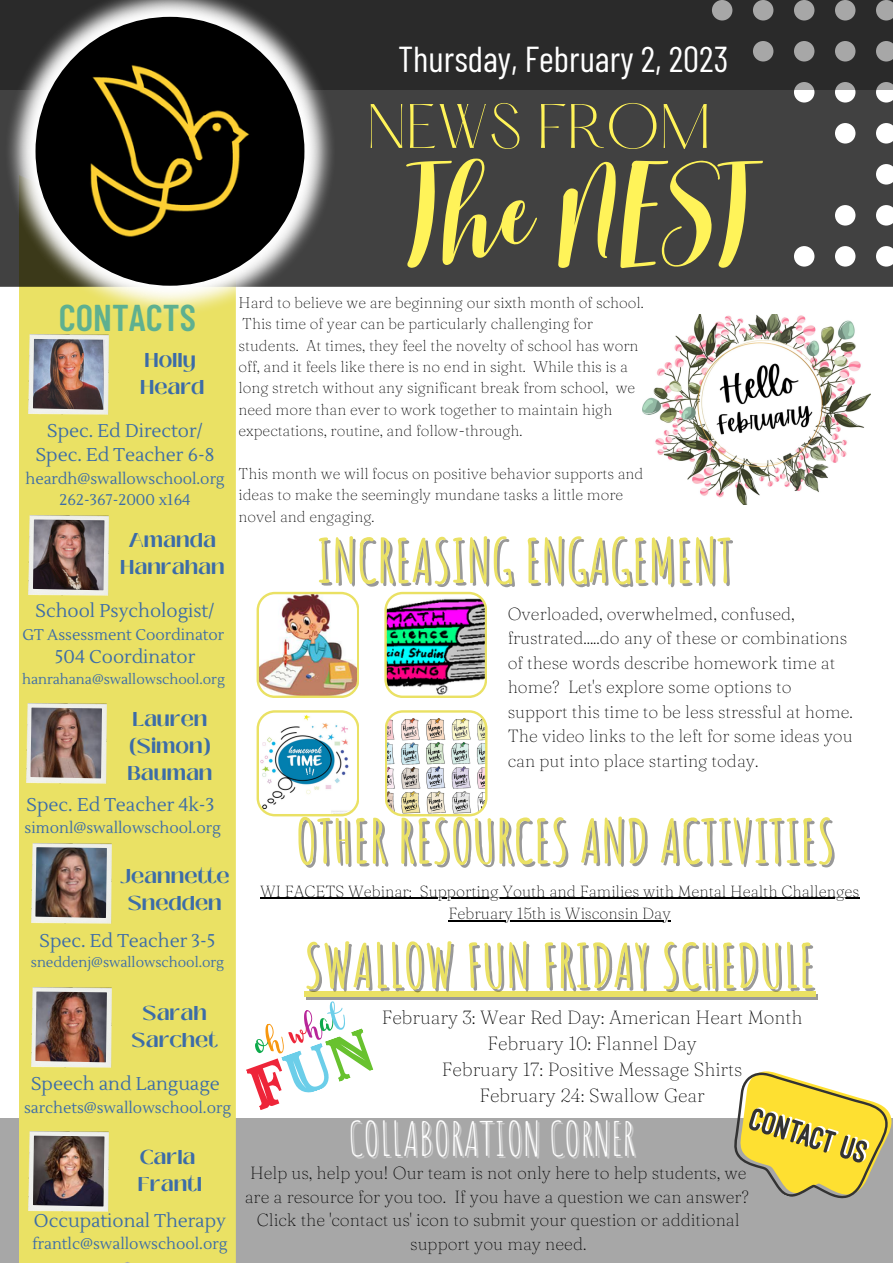
<style>
.page{position:relative;width:893px;height:1264px;background:#fff}
.page>*{position:absolute;margin:0;border:0;box-sizing:border-box;transform-origin:0 0}
.t1{font:300 93.15px "Best";color:#fff359}
.t2{font:700 60.15px "Amatic SC";color:#eae164}
.t3{font:300 54.75px "Hatton";color:#fff359}
.t4{font:45.75px "Amatic SC";color:#fff}
.t5{font:600 37.2px "Barlow Condensed";color:#5eb090}
.t6{font:36px "Barlow Condensed";color:#fff}
.t7{font:700 19.95px/27px "Black Mango";color:#3c6ca8}
.t8{font:100 19.05px/25.8px "Fraunces 9 pt";color:#000;text-align:center}
.t9{font:18.45px/24.8px "Lustria";color:#3c6ca8;text-align:center}
.t10{font:100 17.55px/24.5px "Fraunces 9 pt";color:#000}
.t11{font:100 16.05px "Fraunces 9 pt";color:#000}
.t12{font:100 15.45px/21.3px "Fraunces 9 pt";color:#000}
.t13{font:15.45px/21.3px "Lustria";color:#3c6ca8;text-align:center}
.t14{font:13.95px "Lustria";color:#3c6ca8}
</style>
<div class="page">
<div style="left:0;top:1117px;width:892px;height:145px;background:#a7a7a7"></div>
<div style="left:19px;top:317px;width:216px;height:945px;background:#eae164"></div>
<div style="left:0;top:89px;width:892px;height:198px;background:#414141"></div>
<div style="left:793px;top:82px;width:21px;height:20px;background:#fff;border-radius:50%"></div>
<div style="left:834px;top:82px;width:21px;height:20px;background:#fff;border-radius:50%"></div>
<div style="left:834px;top:123px;width:21px;height:20px;background:#fff;border-radius:50%"></div>
<svg style="left:875px;top:89px;width:17px;height:13px"></svg>
<svg style="left:875px;top:123px;width:17px;height:20px"></svg>
<svg style="left:875px;top:164px;width:17px;height:20px"></svg>
<div style="left:793px;top:246px;width:21px;height:20px;background:#fff;border-radius:50%"></div>
<div style="left:834px;top:205px;width:21px;height:20px;background:#fff;border-radius:50%"></div>
<div style="left:834px;top:246px;width:21px;height:20px;background:#fff;border-radius:50%"></div>
<svg style="left:875px;top:205px;width:17px;height:20px"></svg>
<svg style="left:875px;top:246px;width:17px;height:20px"></svg>
<div style="left:0;top:0;width:892px;height:89px;background:#2a2a2a"></div>
<img style="left:4px;top:0;width:332px;height:317px">
<img style="left:35px;top:17px;width:269px;height:269px;border-radius:50%">
<img style="left:29px;top:335px;width:80px;height:80px">
<img style="left:33px;top:339px;width:71px;height:71px">
<img style="left:26px;top:703px;width:80px;height:80px">
<img style="left:30px;top:707px;width:72px;height:71px">
<img style="left:31px;top:843px;width:80px;height:80px">
<img style="left:35px;top:847px;width:72px;height:71px">
<img style="left:31px;top:987px;width:80px;height:80px">
<img style="left:35px;top:991px;width:72px;height:71px">
<img style="left:29px;top:1131px;width:80px;height:80px">
<img style="left:33px;top:1135px;width:71px;height:71px">
<img style="left:29px;top:515px;width:80px;height:80px">
<img style="left:33px;top:519px;width:71px;height:71px">
<svg style="left:712px;top:1071px;width:180px;height:128px"></svg>
<svg style="left:246px;top:998px;width:131px;height:112px"></svg>
<img style="left:642px;top:314px;width:227px;height:190px">
<img style="left:256px;top:592px;width:103px;height:106px">
<svg style="left:384px;top:592px;width:103px;height:106px;background:#868190"></svg>
<svg style="left:256px;top:710px;width:103px;height:106px"></svg>
<img style="left:385px;top:710px;width:102px;height:106px">
<hr style="left:260px;top:897px;width:152px;height:2px;background:#000">
<svg style="left:412px;top:897px;width:8px;height:2px"></svg>
<hr style="left:420px;top:897px;width:439px;height:2px;background:#000">
<div style="left:307px;top:994px;width:510px;height:5px;background:#999"></div>
<div style="left:304px;top:991px;width:511px;height:6px;background:#eae164"></div>
<hr style="left:448px;top:920px;width:222px;height:1px;background:#000">
<h3 class="t6" style="left:398px;top:36px;width:332px">Thursday, February 2, 2023</h3>
<h3 class="t3" style="left:367px;top:101px;width:345px">NEWS FROM</h3>
<h1 class="t1" style="left:407px;top:158px;width:351px">The NEST</h1>
<h3 class="t5" style="left:59px;top:294px;width:139px">CONTACTS</h3>
<p class="t7" style="left:140px;top:346px;width:66px">Holly<br>Heard</p>
<p class="t9" style="left:36px;top:418px;width:180px">Spec. Ed Director/<br>Spec. Ed Teacher 6-8</p>
<p class="t13" style="left:25px;top:468px;width:201px">heardh@swallowschool.org<br>262-367-2000 x164</p>
<p class="t7" style="left:120px;top:527px;width:106px;text-align:center">Amanda<br>Hanrahan</p>
<p class="t9" style="left:36px;top:599px;width:180px">School Psychologist/</p>
<p class="t13" style="left:22px;top:624px;width:203px">GT Assessment Coordinator</p>
<p class="t9" style="left:55px;top:645px;width:142px">504 Coordinator</p>
<p class="t14" style="left:22px;top:670px;width:204px">hanrahana@swallowschool.org</p>
<p class="t7" style="left:127px;top:705px;width:87px">Lauren (Simon)<br>Bauman</p>
<p class="t9" style="left:27px;top:792px;width:189px">Spec. Ed Teacher 4k-3</p>
<p class="t13" style="left:25px;top:818px;width:198px">simonl@swallowschool.org</p>
<p class="t7" style="left:120px;top:862px;width:111px;text-align:center">Jeannette<br>Snedden</p>
<p class="t9" style="left:39px;top:928px;width:178px">Spec. Ed Teacher 3-5</p>
<p class="t14" style="left:31px;top:953px;width:195px">sneddenj@swallowschool.org</p>
<p class="t7" style="left:132px;top:999px;width:87px;text-align:center">Sarah<br>Sarchet</p>
<p class="t9" style="left:31px;top:1072px;width:190px">Speech and Language</p>
<p class="t13" style="left:24px;top:1097px;width:208px">sarchets@swallowschool.org</p>
<p class="t7" style="left:138px;top:1144px;width:66px">Carla<br>Frantl</p>
<p class="t9" style="left:34px;top:1208px;width:193px">Occupational Therapy</p>
<p class="t13" style="left:33px;top:1233px;width:196px">frantlc@swallowschool.org</p>
<p class="t12" style="left:238px;top:291px;width:406px">Hard to believe we are beginning our sixth month of school.<br>This time of year can be particularly challenging for students. At times, they feel the novelty of school has worn off, and it feels like there is no end in sight. While this is a long stretch without any significant break from school, we need more than ever to work together to maintain high expectations, routine, and follow-through.</p>
<p class="t12" style="left:238px;top:462px;width:406px">This month we will focus on positive behavior supports and ideas to make the seemingly mundane tasks a little more novel and engaging.</p>
<h2 class="t2" style="left:316px;top:522px;width:418px">INCREASING ENGAGEMENT</h2>
<p class="t10" style="left:507px;top:601px;width:346px">Overloaded, overwhelmed, confused, frustrated.....do any of these or combinations of these words describe homework time at home? Let's explore some options to support this time to be less stressful at home.<br>The video links to the left for some ideas you can put into place starting today.</p>
<h2 class="t2" style="left:296px;top:802px;width:541px">OTHER RESOURCES AND ACTIVITIES</h2>
<p class="t11" style="left:260px;top:881px;width:600px">WI FACETS Webinar: Supporting Youth and Families with Mental Health Challenges</p>
<h2 class="t2" style="left:304px;top:926px;width:512px">SWALLOW FUN FRIDAY SCHEDULE</h2>
<p class="t8" style="left:381px;top:1004px;width:422px">February 3: Wear Red Day: American Heart Month February 10: Flannel Day<br>February 17: Positive Message Shirts<br>February 24: Swallow Gear</p>
<p class="t11" style="left:448px;top:903px;width:224px">February 15th is Wisconsin Day</p>
<h3 class="t4" style="left:348px;top:1109px;width:289px">COLLABORATION CORNER</h3>
<p class="t10" style="left:245px;top:1160px;width:505px;line-height:23.5px;text-align:center">Help us, help you! Our team is not only here to help students, we are a resource for you too. If you have a question we can answer?<br>Click the 'contact us' icon to submit your question or additional support you may need.</p>
</div>
